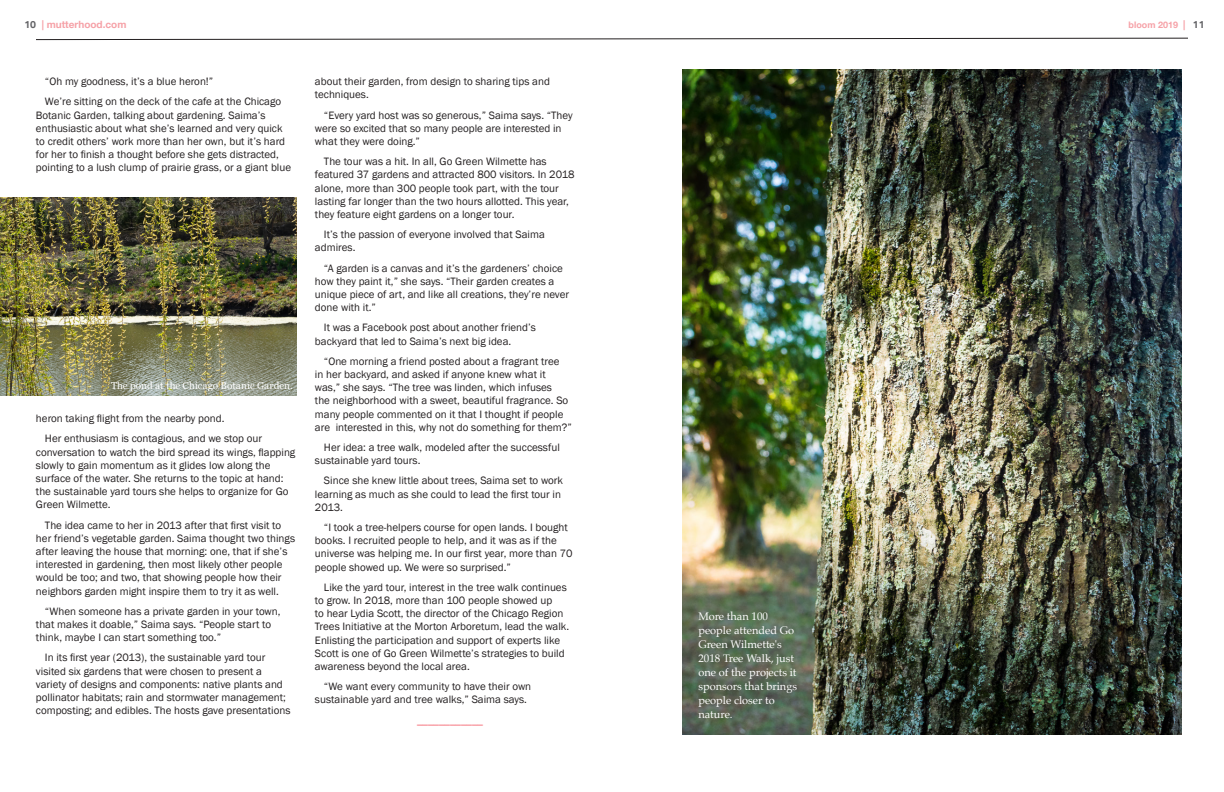
<style>
.page{position:relative;width:1224px;height:792px;background:#fff}
.page>*{position:absolute;margin:0;border:0;box-sizing:border-box;transform-origin:0 0}
.Body_Copy_-_sans{font:11px/13.2px "Franklin Gothic";color:#231f20}
.Body_Copy_-_serif{font:11px/14px "Palatino";color:#fff}
.Body_Copy_-_sans-2{font:11px "Franklin Gothic";color:#f66a75}
.Caption_-_serif{font:10px "Georgia";letter-spacing:.005em;color:#fff}
.t1{font:700 10px "Helvetica Neue";color:#f6a1a7}
.t2{font:700 9px "Helvetica Neue";color:#f6a1a7}
.s1{font-family:"Aktiv Grotesk";color:#636366}
.s2{font-size:10px}
.s3{font-family:"Aktiv Grotesk";font-size:10px;color:#636366}
</style>
<div class="page">
<svg style="left:36px;top:38px;width:1152px;height:2px"></svg>
<img style="left:682px;top:69px;width:499px;height:665px">
<img style="left:0;top:197px;width:297px;height:199px">
<p class="t1" style="left:24px;top:17px;width:104px"><span class="s1">10</span> | mutterhood.com</p>
<p class="t2" style="left:1129px;top:18px;width:78px">bloom 2019 <span class="s2">|</span> <span class="s3">11</span></p>
<p class="Body_Copy_-_sans" style="left:45px;top:75px;width:170px">“Oh my goodness, it’s a blue heron!”</p>
<p class="Body_Copy_-_sans" style="left:36px;top:95px;width:257px;text-indent:9px">We’re sitting on the deck of the cafe at the Chicago Botanic Garden, talking about gardening. Saima’s enthusiastic about what she’s learned and very quick to credit others’ work more than her own, but it’s hard for her to finish a thought before she gets distracted, pointing to a lush clump of prairie grass, or a giant blue</p>
<p class="Caption_-_serif" style="left:111px;top:379px;width:183px">The pond at the Chicago Botanic Garden.</p>
<p class="Body_Copy_-_sans" style="left:36px;top:412px;width:190px">heron taking flight from the nearby pond.</p>
<p class="Body_Copy_-_sans" style="left:36px;top:432px;width:261px;text-indent:9px">Her enthusiasm is contagious, and we stop our conversation to watch the bird spread its wings, flapping slowly to gain momentum as it glides low along the surface of the water. She returns to the topic at hand: the sustainable yard tours she helps to organize for Go Green Wilmette.</p>
<p class="Body_Copy_-_sans" style="left:36px;top:519px;width:261px;text-indent:9px">The idea came to her in 2013 after that first visit to her friend’s vegetable garden. Saima thought two things after leaving the house that morning: one, that if she’s interested in gardening, then most likely other people would be too; and two, that showing people how their neighbors garden might inspire them to try it as well.</p>
<p class="Body_Copy_-_sans" style="left:36px;top:605px;width:246px;text-indent:9px">“When someone has a private garden in your town, that makes it doable,” Saima says. “People start to think, maybe I can start something too.”</p>
<p class="Body_Copy_-_sans" style="left:36px;top:651px;width:256px;text-indent:9px">In its first year (2013), the sustainable yard tour visited six gardens that were chosen to present a variety of designs and components: native plants and pollinator habitats; rain and stormwater management; composting; and edibles. The hosts gave presentations</p>
<p class="Body_Copy_-_sans" style="left:315px;top:75px;width:236px">about their garden, from design to sharing tips and techniques.</p>
<p class="Body_Copy_-_sans" style="left:315px;top:109px;width:259px;text-indent:9px">“Every yard host was so generous,” Saima says. “They were so excited that so many people are interested in what they were doing.”</p>
<p class="Body_Copy_-_sans" style="left:315px;top:155px;width:261px;text-indent:9px">The tour was a hit. In all, Go Green Wilmette has featured 37 gardens and attracted 800 visitors. In 2018 alone, more than 300 people took part, with the tour lasting far longer than the two hours allotted. This year, they feature eight gardens on a longer tour.</p>
<p class="Body_Copy_-_sans" style="left:315px;top:228px;width:231px;text-indent:9px">It’s the passion of everyone involved that Saima admires.</p>
<p class="Body_Copy_-_sans" style="left:315px;top:262px;width:256px;text-indent:9px">“A garden is a canvas and it’s the gardeners’ choice how they paint it,” she says. “Their garden creates a unique piece of art, and like all creations, they’re never done with it.”</p>
<p class="Body_Copy_-_sans" style="left:315px;top:321px;width:223px;text-indent:9px">It was a Facebook post about another friend’s backyard that led to Saima’s next big idea.</p>
<p class="Body_Copy_-_sans" style="left:315px;top:355px;width:258px;text-indent:9px">“One morning a friend posted about a fragrant tree<br>in her backyard, and asked if anyone knew what it was,” she says. “The tree was linden, which infuses<br>the neighborhood with a sweet, beautiful fragrance. So many people commented on it that I thought if people are interested in this, why not do something for them?”</p>
<p class="Body_Copy_-_sans" style="left:315px;top:441px;width:246px;text-indent:9px">Her idea: a tree walk, modeled after the successful sustainable yard tours.</p>
<p class="Body_Copy_-_sans" style="left:315px;top:474px;width:250px;text-indent:9px">Since she knew little about trees, Saima set to work learning as much as she could to lead the first tour in<br>2013.</p>
<p class="Body_Copy_-_sans" style="left:315px;top:521px;width:259px;text-indent:9px">“I took a tree-helpers course for open lands. I bought books. I recruited people to help, and it was as if the universe was helping me. In our first year, more than 70 people showed up. We were so surprised.”</p>
<p class="Body_Copy_-_sans" style="left:315px;top:581px;width:256px;text-indent:9px">Like the yard tour, interest in the tree walk continues to grow. In 2018, more than 100 people showed up<br>to hear Lydia Scott, the director of the Chicago Region Trees Initiative at the Morton Arboretum, lead the walk.<br>Enlisting the participation and support of experts like Scott is one of Go Green Wilmette’s strategies to build awareness beyond the local area.</p>
<p class="Body_Copy_-_sans" style="left:315px;top:680px;width:218px;text-indent:9px">“We want every community to have their own sustainable yard and tree walks,” Saima says.</p>
<p class="Body_Copy_-_sans-2" style="left:417px;top:713px;width:67px">____________</p>
<p class="Body_Copy_-_serif" style="left:698px;top:609px;width:100px">More than 100 people attended Go<br>Green Wilmette's<br>2018 Tree Walk, just one of the projects it sponsors that brings people closer to nature.</p>
</div>
